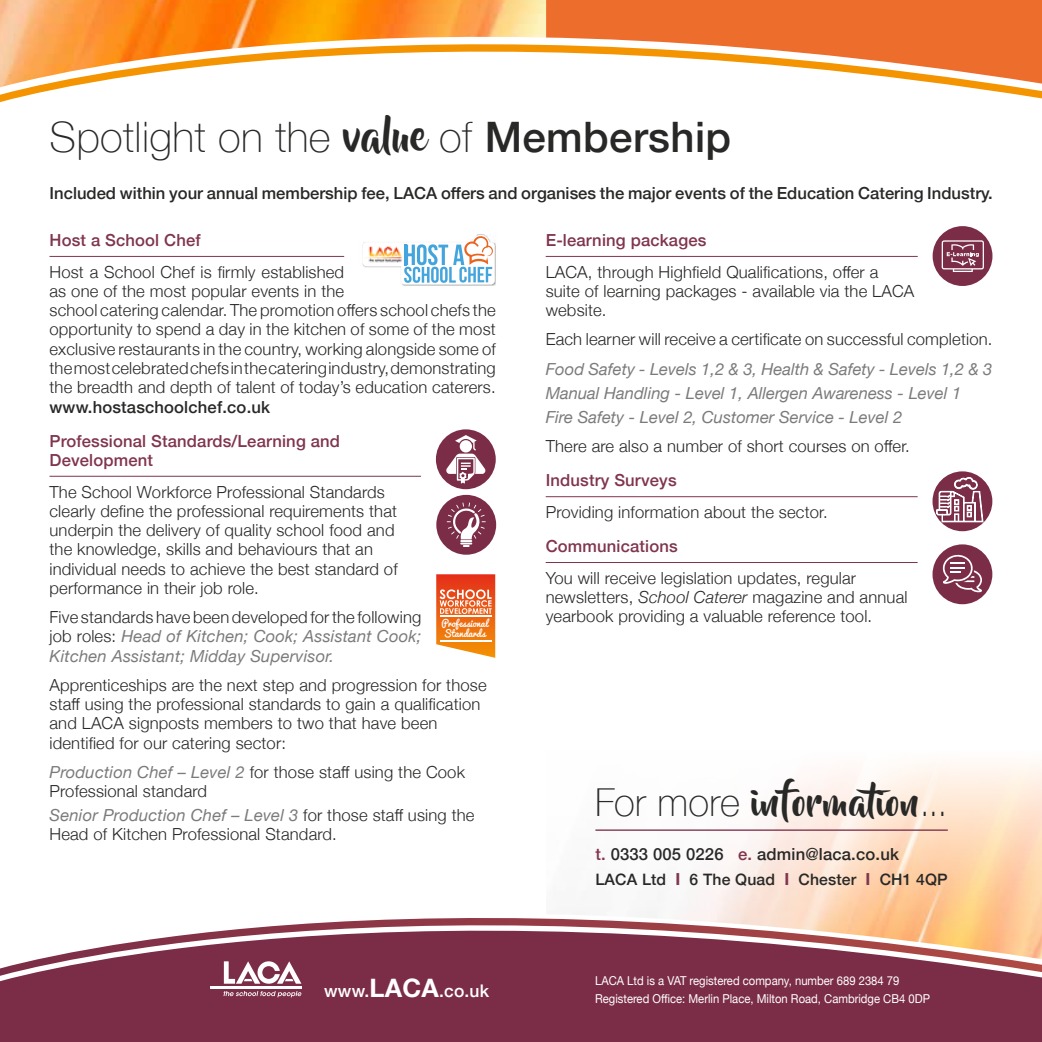
<style>
.page{position:relative;width:1042px;height:1042px;background:#fff}
.page>*{position:absolute;margin:0;border:0;box-sizing:border-box;transform-origin:0 0}
.t1{font:100 42px "Helvetica Neue";letter-spacing:.01em;color:#282827}
.t2{font:36.75px "Beyond The Mountains";letter-spacing:.01em;color:#282827}
.t3{font:500 17.5px "Helvetica Neue";letter-spacing:.01em;color:#fff}
.t4{font:300 16.62px/19.2px "Helvetica Neue";letter-spacing:.01em;color:#282827}
.t5{font:italic 16.62px/19.2px "Helvetica Neue";color:#7c7b7b;text-align:justify}
.t6{font:500 16.62px "Helvetica Neue";color:#282827}
.t7{font:500 16.62px/19.2px "Helvetica Neue";letter-spacing:.01em;color:#80354d}
.t8{font:500 15.75px "Helvetica Neue";letter-spacing:.01em;color:#282827}
.t9{font:12.25px/18.2px "Helvetica Neue";color:#fff;scale:.92 1}
.t10{font:9.28px/9.8px "Pacifico";color:#fff}
.s1{font-family:"Beyond The Mountains";font-weight:400}
.s2{font-weight:500}
.s3{font-style:italic}
.s4{font-weight:300;font-style:normal;color:#282827}
.s5{font-weight:400;font-style:italic;color:#7c7b7b}
.s6{font-family:"Helvetica Neue";font-weight:100;font-size:38.5px}
.s7{font-weight:700;font-size:25.38px}
.s8{color:#80354d}
.s9{font-weight:700;font-size:16.62px;color:#80354d}
</style>
<div class="page">
<svg style="left:0;top:918px;width:1042px;height:124px;background:#8a445b"></svg>
<svg style="left:0;top:0;width:1042px;height:102px"></svg>
<img style="left:546px;top:763px;width:496px;height:196px">
<hr style="left:49px;top:256px;width:295px;height:1px;background:#80354d">
<hr style="left:49px;top:476px;width:372px;height:1px;background:#80354d">
<svg style="left:363px;top:235px;width:133px;height:49px"></svg>
<hr style="left:546px;top:256px;width:372px;height:1px;background:#80354d">
<hr style="left:546px;top:496px;width:371px;height:1px;background:#80354d">
<hr style="left:546px;top:562px;width:371px;height:1px;background:#80354d">
<div style="left:436px;top:429px;width:60px;height:60px;background:#7b2d47;border-radius:50%"></div>
<svg style="left:446px;top:435px;width:40px;height:48px"></svg>
<hr style="left:595px;top:829px;width:353px;height:2px;background:#7b2d47">
<div style="left:932px;top:471px;width:60px;height:60px;background:#7b2d47;border-radius:50%"></div>
<svg style="left:936px;top:476px;width:47px;height:46px"></svg>
<div style="left:932px;top:544px;width:60px;height:60px;background:#7b2d47;border-radius:50%"></div>
<svg style="left:942px;top:554px;width:40px;height:38px"></svg>
<div style="left:436px;top:495px;width:60px;height:60px;background:#7b2d47;border-radius:50%"></div>
<svg style="left:447px;top:502px;width:39px;height:45px"></svg>
<div style="left:932px;top:226px;width:60px;height:60px;background:#7b2d47;border-radius:50%"></div>
<svg style="left:941px;top:240px;width:43px;height:32px"></svg>
<svg style="left:436px;top:574px;width:59px;height:84px;background:#ef8144"></svg>
<hr style="left:440px;top:616px;width:52px;height:1px;background:#fff">
<hr style="left:440px;top:640px;width:52px;height:1px;background:#fff">
<svg style="left:211px;top:961px;width:91px;height:36px"></svg>
<hr style="left:210px;top:986px;width:91px;height:3px;background:#fff">
<h1 class="t1" style="left:50px;top:105px;width:683px">Spotlight on the <span class="s1">value</span> of <span class="s2">Membership</span></h1>
<p class="t6" style="left:50px;top:179px;width:945px">Included within your annual membership fee, LACA offers and organises the major events of the Education Catering Industry.</p>
<p class="t7" style="left:546px;top:229px;width:162px">E-learning packages</p>
<p class="t4" style="left:546px;top:261px;width:370px">LACA, through Highfield Qualifications, offer a suite of learning packages - available via the LACA website.</p>
<p class="t4" style="left:546px;top:329px;width:448px">Each learner will receive a certificate on successful completion.</p>
<p class="t5" style="left:546px;top:357px;width:448px;line-height:24.2px;text-align:left">Food Safety - Levels 1,2 &amp; 3, Health &amp; Safety - Levels 1,2 &amp; 3<br>Manual Handling - Level 1, Allergen Awareness - Level 1<br>Fire Safety - Level 2, Customer Service - Level 2</p>
<p class="t4" style="left:546px;top:435px;width:366px">There are also a number of short courses on offer.</p>
<p class="t7" style="left:546px;top:469px;width:132px">Industry Surveys</p>
<p class="t4" style="left:546px;top:501px;width:283px">Providing information about the sector.</p>
<p class="t7" style="left:546px;top:535px;width:134px">Communications</p>
<p class="t4" style="left:546px;top:567px;width:363px">You will receive legislation updates, regular newsletters, <span class="s3">School Caterer</span> magazine and annual yearbook providing a valuable reference tool.</p>
<p class="t7" style="left:49px;top:229px;width:153px">Host a School Chef</p>
<p class="t4" style="left:49px;top:261px;width:448px">Host a School Chef is firmly established<br>as one of the most popular events in the<br>school catering calendar. The promotion offers school chefs the opportunity to spend a day in the kitchen of some of the most exclusive restaurants in the country, working alongside some of the most celebrated chefs in the catering industry, demonstrating the breadth and depth of talent of today’s education caterers.</p>
<p class="t6" style="left:49px;top:393px;width:222px">www.hostaschoolchef.co.uk</p>
<p class="t7" style="left:49px;top:430px;width:292px">Professional Standards/Learning and<br>Development</p>
<p class="t4" style="left:49px;top:481px;width:350px">The School Workforce Professional Standards clearly define the professional requirements that underpin the delivery of quality school food and the knowledge, skills and behaviours that an individual needs to achieve the best standard of performance in their job role.</p>
<p class="t5" style="left:49px;top:608px;width:373px"><span class="s4">Five standards have been developed for the following job roles:</span> Head of Kitchen; Cook; Assistant Cook; Kitchen Assistant; Midday Supervisor.</p>
<p class="t4" style="left:49px;top:674px;width:439px">Apprenticeships are the next step and progression for those staff using the professional standards to gain a qualification and LACA signposts members to two that have been identified for our catering sector:</p>
<p class="t4" style="left:49px;top:761px;width:417px"><span class="s5">Production Chef – Level 2</span> for those staff using the Cook<br>Professional standard</p>
<p class="t4" style="left:49px;top:804px;width:426px"><span class="s5">Senior Production Chef – Level 3</span> for those staff using the<br>Head of Kitchen Professional Standard.</p>
<p class="t10" style="left:441px;top:619px;width:48px">Professional<br>Standards</p>
<h2 class="t2" style="left:595px;top:782px;width:354px"><span class="s6">For more</span> information<span class="s6">...</span></h2>
<p class="t3" style="left:324px;top:977px;width:166px">www.<span class="s7">LACA</span>.co.uk</p>
<p class="t6" style="left:595px;top:841px;width:305px"><span class="s8">t.</span> 0333 005 0226 <span class="s8">e.</span> admin@laca.co.uk</p>
<p class="t8" style="left:595px;top:866px;width:354px">LACA Ltd <span class="s9">I</span> 6 The Quad <span class="s9">I</span> Chester <span class="s9">I</span> CH1 4QP</p>
<p class="t9" style="left:595px;top:972px;width:365px">LACA Ltd is a VAT registered company, number 689 2384 79<br>Registered Office: Merlin Place, Milton Road, Cambridge CB4 0DP</p>
</div>
